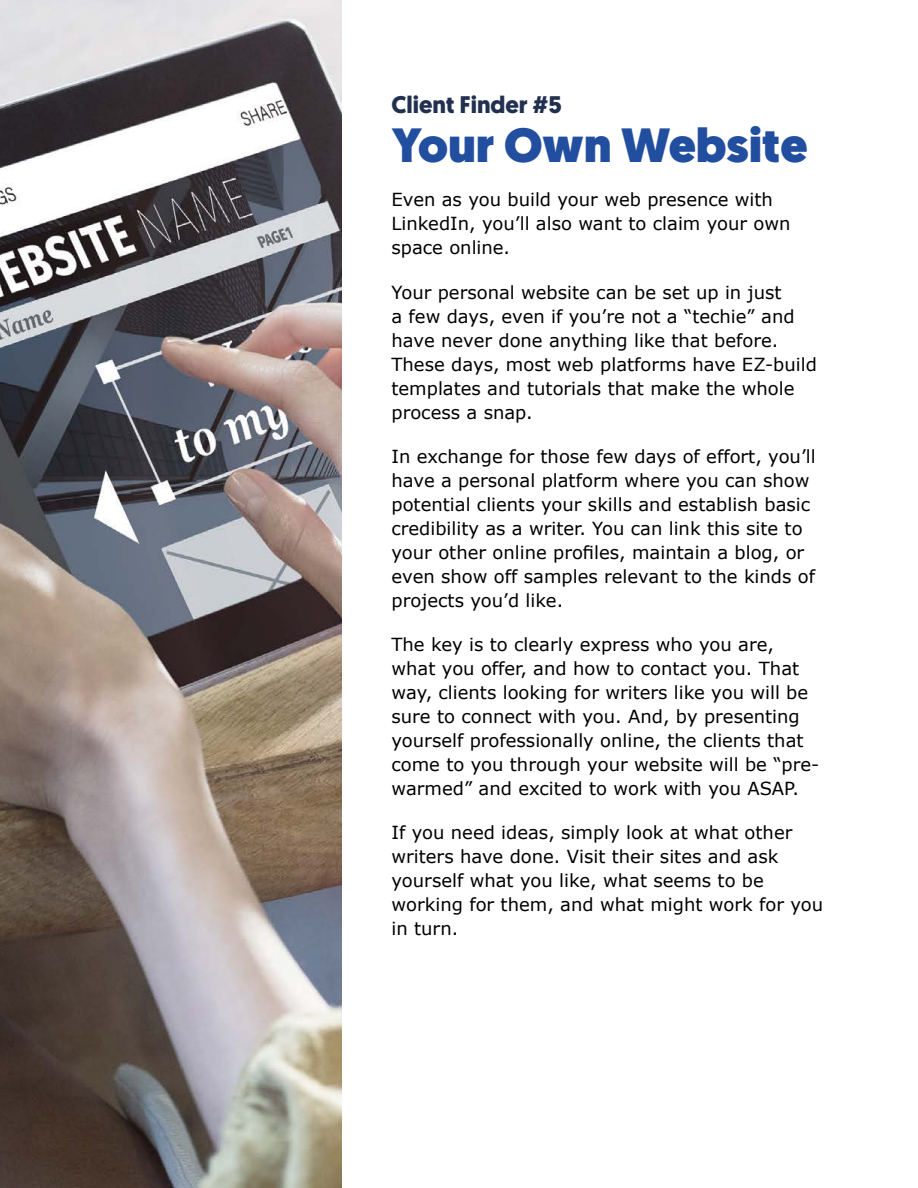
<style>
.page{position:relative;width:918px;height:1188px;background:#fff}
.page>*{position:absolute;margin:0;border:0;box-sizing:border-box;transform-origin:0 0}
.H2_page_title{font:900 48px "Geomanist";color:#214e9e}
.H2_small{font:700 24px "Geomanist";color:#212f50}
.t1{font:18px/24px "Verdana";color:#000}
</style>
<div class="page">
<img style="left:0;top:0;width:342px;height:1188px">
<h2 class="H2_small" style="left:392px;top:88px;width:172px">Client Finder #5</h2>
<h2 class="H2_page_title" style="left:392px;top:113px;width:418px">Your Own Website</h2>
<p class="t1" style="left:392px;top:188px;width:401px">Even as you build your web presence with<br>LinkedIn, you’ll also want to claim your own space online.</p>
<p class="t1" style="left:392px;top:280px;width:427px">Your personal website can be set up in just<br>a few days, even if you’re not a “techie” and have never done anything like that before.<br>These days, most web platforms have EZ-build templates and tutorials that make the whole process a snap.</p>
<p class="t1" style="left:392px;top:444px;width:426px">In exchange for those few days of effort, you’ll have a personal platform where you can show potential clients your skills and establish basic credibility as a writer. You can link this site to your other online profiles, maintain a blog, or even show off samples relevant to the kinds of projects you’d like.</p>
<p class="t1" style="left:392px;top:633px;width:429px">The key is to clearly express who you are, what you offer, and how to contact you. That way, clients looking for writers like you will be sure to connect with you. And, by presenting yourself professionally online, the clients that come to you through your website will be “pre&shy;warmed” and excited to work with you ASAP.</p>
<p class="t1" style="left:392px;top:821px;width:433px">If you need ideas, simply look at what other writers have done. Visit their sites and ask yourself what you like, what seems to be working for them, and what might work for you in turn.</p>
</div>
